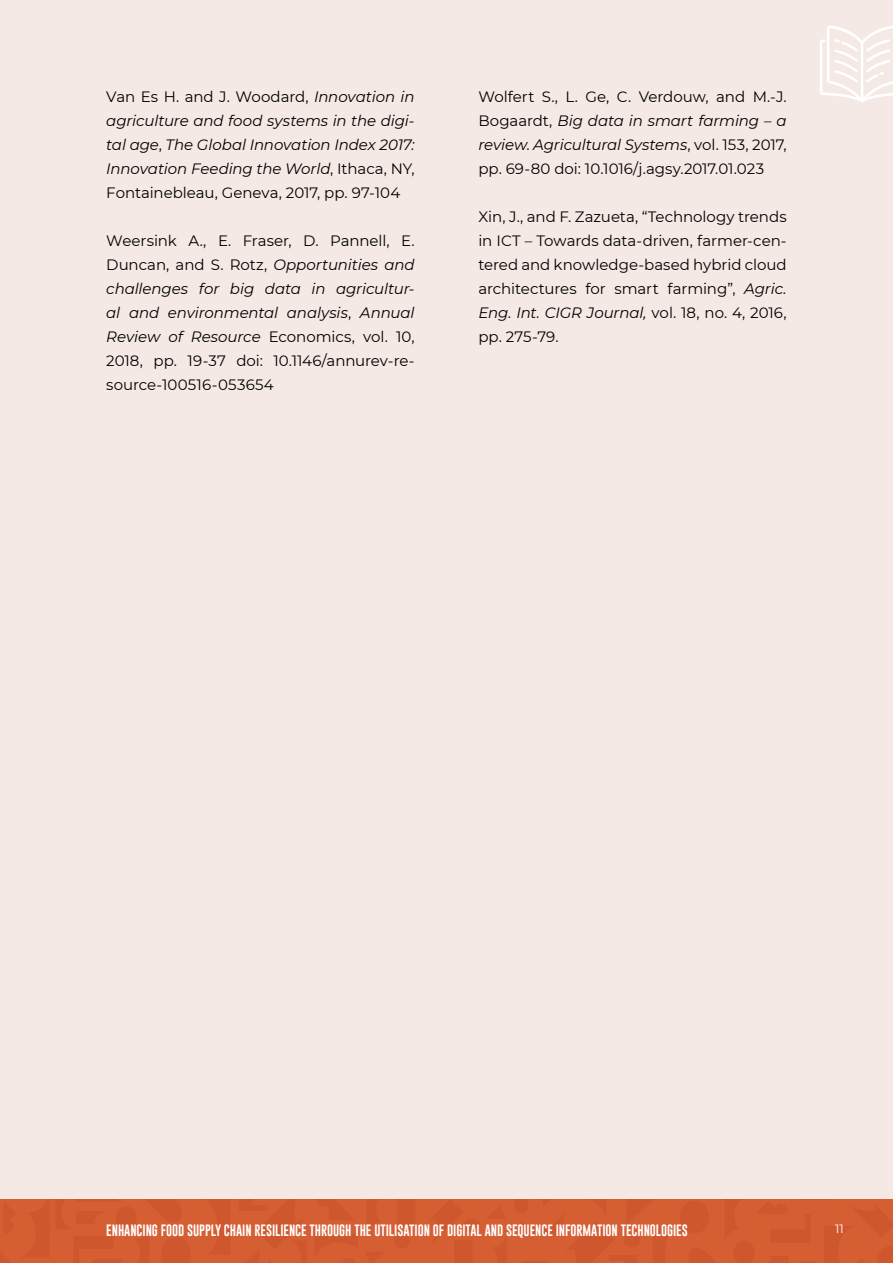
<style>
.page{position:relative;width:893px;height:1263px;background:#f5e9e5}
.page>*{position:absolute;margin:0;border:0;box-sizing:border-box;transform-origin:0 0}
.t1{font:15px/24px "Montserrat";color:#000;text-align:justify}
.t2{font:italic 15px/24px "Montserrat";letter-spacing:-.005em;color:#000;text-align:justify}
.t3{font:12px "Gobold";letter-spacing:-.005em;color:#fff}
.t4{font:12px "Montserrat";color:#fff}
.s1{font-style:normal}
.s2{font-style:italic}
</style>
<div class="page">
<div style="left:0;top:1199px;width:893px;height:64px;background:#d65e33"></div>
<svg style="left:820px;top:25px;width:73px;height:77px"></svg>
<p class="t2" style="left:106px;top:84px;width:310px"><span class="s1">Van Es H. and J. Woodard,</span> Innovation in agriculture and food systems in the digi&shy;tal age<span class="s1">,</span> The Global Innovation Index 2017:<br>Innovation Feeding the World<span class="s1">, Ithaca, NY, Fontainebleau, Geneva, 2017, pp. 97-104</span></p>
<p class="t1" style="left:106px;top:228px;width:310px">Weersink A., E. Fraser, D. Pannell, E.<br>Duncan, and S. Rotz, <span class="s2">Opportunities and challenges for big data in agricultur&shy;al and environmental analysis</span>, <span class="s2">Annual Review of Resource</span> Economics, vol. 10, 2018, pp. 19-37 doi: 10.1146/annurev-re&shy;source-100516-053654</p>
<p class="t1" style="left:478px;top:84px;width:310px">Wolfert S., L. Ge, C. Verdouw, and M.-J.<br>Bogaardt, <span class="s2">Big data in smart farming – a review</span>. <span class="s2">Agricultural Systems</span>, vol. 153, 2017, pp. 69-80 doi: 10.1016/j.agsy.2017.01.023</p>
<p class="t1" style="left:478px;top:204px;width:310px">Xin, J., and F. Zazueta, “Technology trends in ICT – Towards data-driven, farmer-cen&shy;tered and knowledge-based hybrid cloud architectures for smart farming”, <span class="s2">Agric.<br>Eng. Int. CIGR Journal,</span> vol. 18, no. 4, 2016, pp. 275-79.</p>
<p class="t3" style="left:106px;top:1223px;width:583px">ENHANCING FOOD SUPPLY CHAIN RESILIENCE THROUGH THE UTILISATION OF DIGITAL AND SEQUENCE INFORMATION TECHNOLOGIES</p>
<p class="t4" style="left:835px;top:1221px;width:10px">11</p>
</div>
